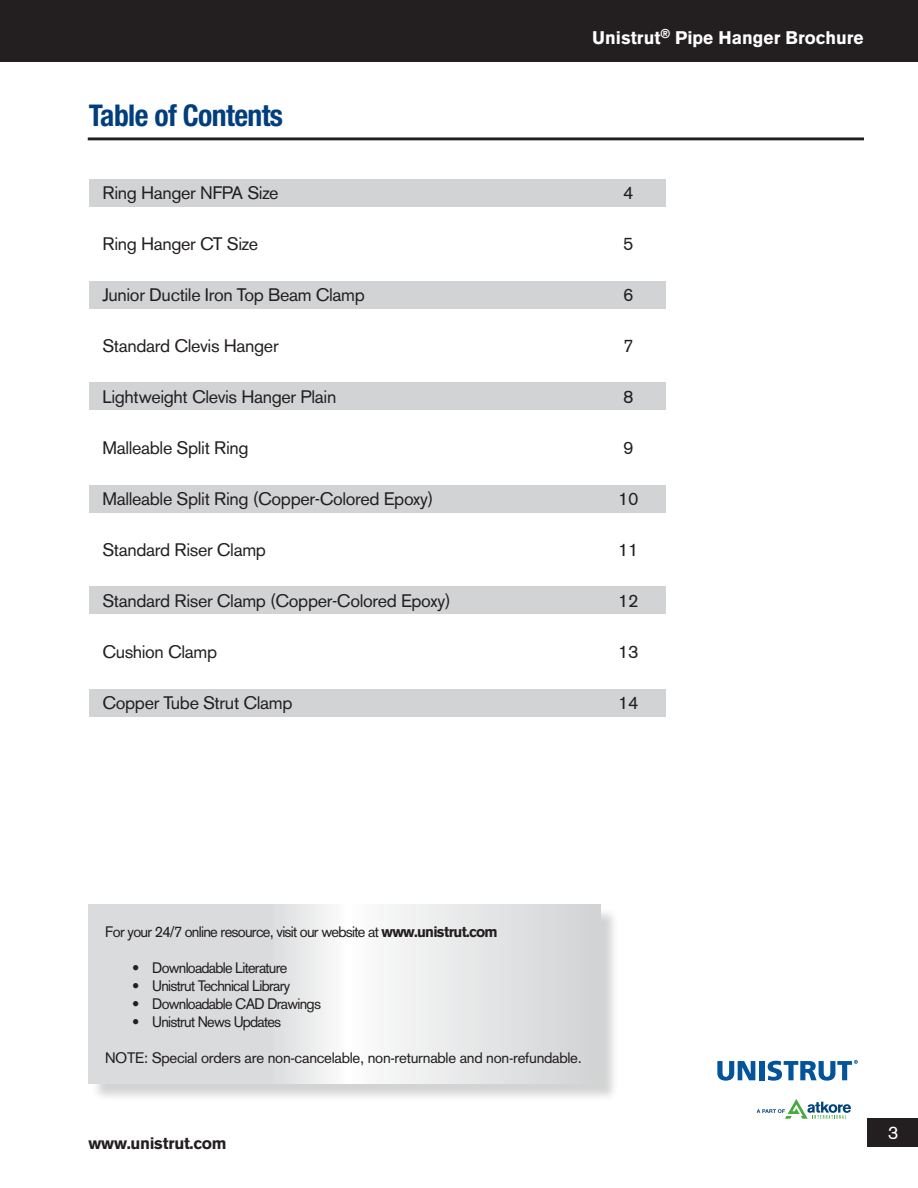
<style>
.page{position:relative;width:918px;height:1188px;background:#fff}
.page>*{position:absolute;margin:0;border:0;box-sizing:border-box;transform-origin:0 0}
.t1{font:700 condensed 30px "Helvetica Neue LT";letter-spacing:-.02em;color:#003e7e}
.t2{font:18px "Akzidenz Grotesk BE";letter-spacing:-.02em;color:#231f20}
.t3{font:900 18px "Akzidenz Grotesk";color:#fff}
.t4{font:18px "Akzidenz Grotesk";color:#fff}
.t5{font:700 16.5px "Akzidenz Grotesk BE";letter-spacing:-.02em;color:#231f20}
.t6{font:15px "Akzidenz Grotesk";letter-spacing:-.05em;color:#231f20}
.t7{font:15px "Akzidenz Grotesk";letter-spacing:-.02em;color:#231f20}
.s1{font-family:"Akzidenz Grotesk BE";font-weight:700}
</style>
<div class="page">
<div style="left:0;top:0;width:918px;height:62px;background:#231f20"></div>
<div style="left:867px;top:1118px;width:51px;height:29px;background:#231f20"></div>
<hr style="left:88px;top:137px;width:776px;height:3px;background:#231f20">
<svg style="left:717px;top:1061px;width:38px;height:20px"></svg>
<div style="left:759px;top:1061px;width:5px;height:19px;background:#03549b"></div>
<svg style="left:768px;top:1060px;width:90px;height:21px"></svg>
<svg style="left:757px;top:1099px;width:94px;height:20px"></svg>
<div style="left:89px;top:281px;width:577px;height:27px;background:#d1d3d4"></div>
<div style="left:89px;top:180px;width:577px;height:27px;background:#d1d3d4"></div>
<div style="left:89px;top:383px;width:577px;height:27px;background:#d1d3d4"></div>
<div style="left:89px;top:486px;width:577px;height:27px;background:#d1d3d4"></div>
<div style="left:89px;top:587px;width:577px;height:27px;background:#d1d3d4"></div>
<div style="left:89px;top:689px;width:577px;height:28px;background:#d1d3d4"></div>
<div style="left:91px;top:907px;width:528px;height:195px;background:#231f20;opacity:.2"></div>
<svg style="left:88px;top:904px;width:512px;height:179px"></svg>
<h1 class="t1" style="left:89px;top:97px;width:196px">Table of Contents</h1>
<p class="t3" style="left:592px;top:27px;width:273px">Unistrut<sup>®</sup> Pipe Hanger Brochure</p>
<p class="t2" style="left:102px;top:182px;width:178px">Ring Hanger NFPA Size</p>
<p class="t2" style="left:623px;top:182px;width:12px">4</p>
<p class="t2" style="left:102px;top:233px;width:157px">Ring Hanger CT Size</p>
<p class="t2" style="left:623px;top:233px;width:12px">5</p>
<p class="t2" style="left:102px;top:284px;width:264px">Junior Ductile Iron Top Beam Clamp</p>
<p class="t2" style="left:623px;top:284px;width:12px">6</p>
<p class="t2" style="left:102px;top:335px;width:178px">Standard Clevis Hanger</p>
<p class="t2" style="left:623px;top:335px;width:12px">7</p>
<p class="t2" style="left:102px;top:386px;width:236px">Lightweight Clevis Hanger Plain</p>
<p class="t2" style="left:623px;top:386px;width:12px">8</p>
<p class="t2" style="left:102px;top:437px;width:148px">Malleable Split Ring</p>
<p class="t2" style="left:623px;top:437px;width:12px">9</p>
<p class="t2" style="left:102px;top:488px;width:333px">Malleable Split Ring (Copper-Colored Epoxy)</p>
<p class="t2" style="left:618px;top:488px;width:22px">10</p>
<p class="t2" style="left:102px;top:539px;width:165px">Standard Riser Clamp</p>
<p class="t2" style="left:618px;top:539px;width:22px">11</p>
<p class="t2" style="left:102px;top:590px;width:350px">Standard Riser Clamp (Copper-Colored Epoxy)</p>
<p class="t2" style="left:618px;top:590px;width:22px">12</p>
<p class="t2" style="left:102px;top:641px;width:116px">Cushion Clamp</p>
<p class="t2" style="left:618px;top:641px;width:22px">13</p>
<p class="t2" style="left:102px;top:692px;width:192px">Copper Tube Strut Clamp</p>
<p class="t2" style="left:618px;top:692px;width:22px">14</p>
<p class="t6" style="left:105px;top:923px;width:394px">For your 24/7 online resource, visit our website at <span class="s1">www.unistrut.com</span></p>
<p class="t6" style="left:132px;top:959px;width:157px">• Downloadable Literature</p>
<p class="t6" style="left:132px;top:977px;width:160px">• Unistrut Technical Library</p>
<p class="t6" style="left:132px;top:995px;width:191px">• Downloadable CAD Drawings</p>
<p class="t6" style="left:132px;top:1013px;width:151px">• Unistrut News Updates</p>
<p class="t7" style="left:105px;top:1049px;width:478px">NOTE: Special orders are non-cancelable, non-returnable and non-refundable.</p>
<p class="t5" style="left:89px;top:1134px;width:139px">www.unistrut.com</p>
<p class="t4" style="left:888px;top:1122px;width:12px">3</p>
</div>
